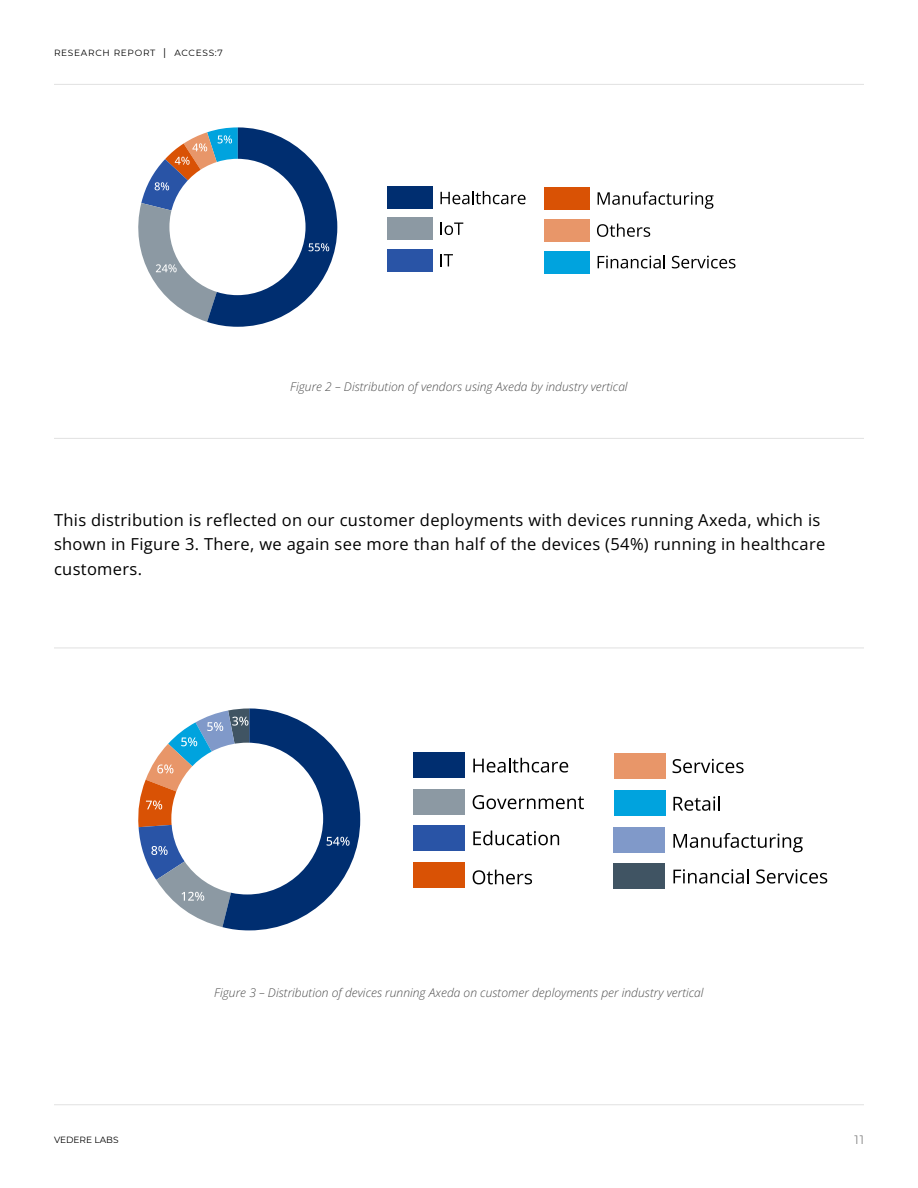
<style>
.page{position:relative;width:918px;height:1188px;background:#fff}
.page>*{position:absolute;margin:0;border:0;box-sizing:border-box;transform-origin:0 0}
.Body_Copy_Regular{font:16.5px/24.8px "Open Sans";letter-spacing:.02em;color:#000}
.Figure_text{font:italic 300 12px "Open Sans";color:#4d4d4d}
.t1{font:300 12px "Montserrat";color:#585858}
.t2{font:9px "Montserrat";letter-spacing:.08em;color:#000}
.t3{font:9px "Montserrat";color:#000}
.s1{font-size:10.5px}
</style>
<div class="page">
<hr style="left:54px;top:1104px;width:810px;height:1px;background:#e1e1e1">
<hr style="left:54px;top:84px;width:810px;height:1px;background:#e1e1e1">
<div style="left:613px;top:863px;width:52px;height:26px;background:#405463"></div>
<div style="left:614px;top:827px;width:51px;height:25px;background:#8099c9"></div>
<div style="left:614px;top:791px;width:51px;height:25px;background:#00a3de"></div>
<div style="left:614px;top:753px;width:51px;height:25px;background:#e89669"></div>
<div style="left:414px;top:862px;width:51px;height:26px;background:#d95205"></div>
<div style="left:414px;top:825px;width:51px;height:26px;background:#2954a6"></div>
<div style="left:414px;top:789px;width:51px;height:25px;background:#8c99a3"></div>
<div style="left:414px;top:752px;width:51px;height:26px;background:#002e70"></div>
<svg style="left:673px;top:869px;width:76px;height:15px"></svg>
<svg style="left:756px;top:869px;width:71px;height:15px"></svg>
<svg style="left:673px;top:833px;width:130px;height:19px"></svg>
<svg style="left:673px;top:796px;width:47px;height:15px"></svg>
<svg style="left:673px;top:759px;width:71px;height:14px"></svg>
<svg style="left:473px;top:870px;width:59px;height:14px"></svg>
<svg style="left:473px;top:831px;width:86px;height:14px"></svg>
<svg style="left:473px;top:795px;width:111px;height:14px"></svg>
<svg style="left:473px;top:758px;width:95px;height:15px"></svg>
<svg style="left:138px;top:708px;width:222px;height:222px"></svg>
<div style="left:544px;top:251px;width:46px;height:23px;background:#00a3de"></div>
<div style="left:544px;top:219px;width:46px;height:23px;background:#e89669"></div>
<div style="left:544px;top:187px;width:46px;height:23px;background:#d95205"></div>
<div style="left:387px;top:249px;width:46px;height:23px;background:#2954a6"></div>
<div style="left:387px;top:217px;width:46px;height:23px;background:#8c99a3"></div>
<div style="left:387px;top:186px;width:46px;height:23px;background:#002e70"></div>
<svg style="left:598px;top:255px;width:67px;height:13px"></svg>
<svg style="left:672px;top:256px;width:64px;height:12px"></svg>
<svg style="left:597px;top:224px;width:53px;height:13px"></svg>
<svg style="left:598px;top:191px;width:116px;height:18px"></svg>
<svg style="left:440px;top:254px;width:13px;height:12px"></svg>
<svg style="left:440px;top:223px;width:23px;height:12px"></svg>
<svg style="left:440px;top:191px;width:86px;height:13px"></svg>
<svg style="left:138px;top:127px;width:199px;height:200px"></svg>
<div style="left:169px;top:159px;width:137px;height:136px;background:#fff;border-radius:50%"></div>
<hr style="left:54px;top:438px;width:810px;height:1px;background:#e1e1e1">
<hr style="left:54px;top:648px;width:810px;height:1px;background:#e1e1e1">
<p class="t2" style="left:54px;top:46px;width:170px">RESEARCH REPORT <span class="s1">|</span> ACCESS:7</p>
<p class="Figure_text" style="left:290px;top:378px;width:339px">Figure 2 – Distribution of vendors using Axeda by industry vertical</p>
<p class="Body_Copy_Regular" style="left:54px;top:507px;width:773px">This distribution is reflected on our customer deployments with devices running Axeda, which is shown in Figure 3. There, we again see more than half of the devices (54%) running in healthcare customers.</p>
<p class="Figure_text" style="left:214px;top:984px;width:491px">Figure 3 – Distribution of devices running Axeda on customer deployments per industry vertical</p>
<p class="t3" style="left:54px;top:1133px;width:66px">VEDERE LABS</p>
<p class="t1" style="left:855px;top:1132px;width:11px">11</p>
</div>
